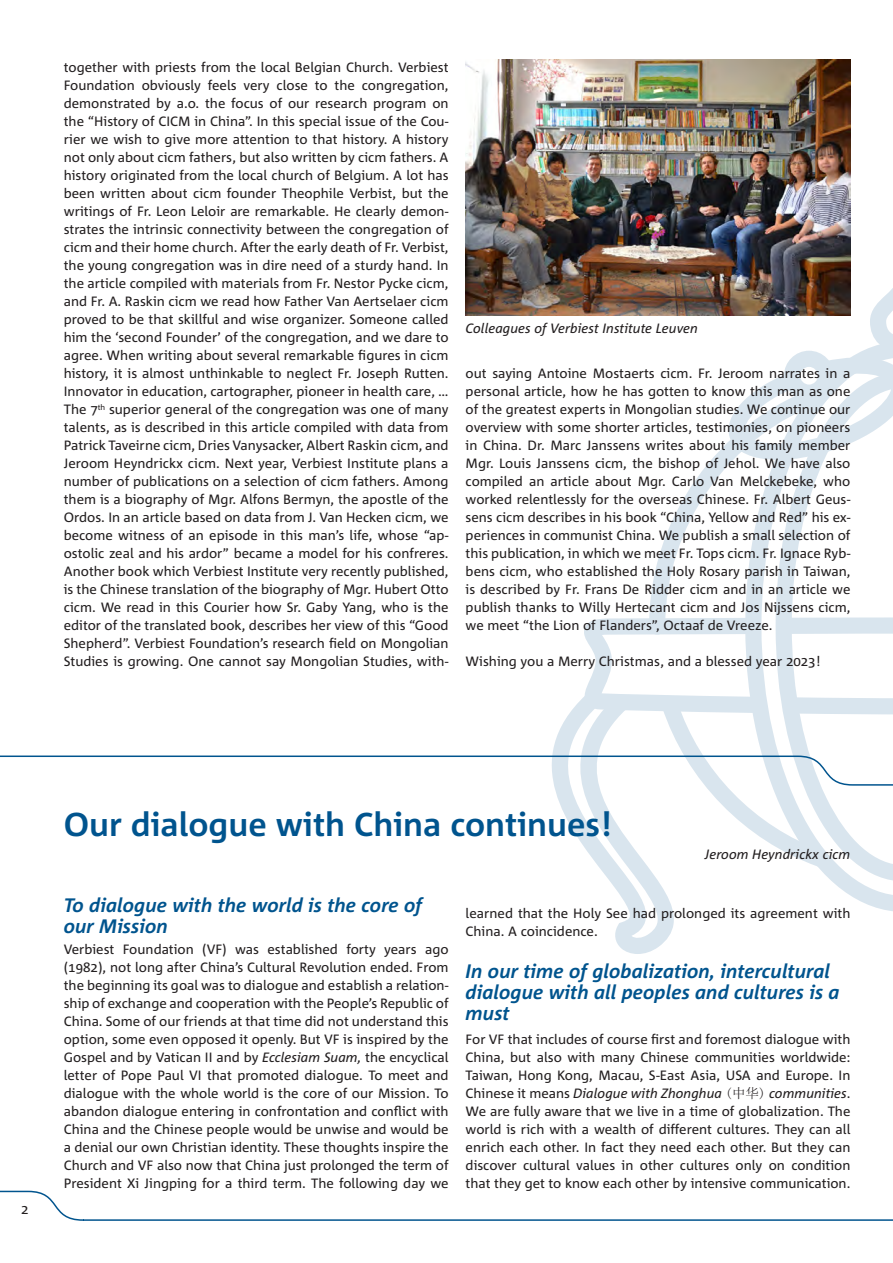
<style>
.page{position:relative;width:893px;height:1263px;background:#fff}
.page>*{position:absolute;margin:0;border:0;box-sizing:border-box;transform-origin:0 0}
.t1{font:700 33px "Corpid";color:#00548e}
.t2{font:italic 700 19.5px/21px "Corpid";color:#00548e}
.t3{font:13.5px/18px "Corpid";color:#231f20;text-align:justify}
.t4{font:italic 13.5px "Corpid";color:#231f20}
.s1{font-style:italic}
.s2{font-family:"Sim Sun"}
</style>
<div class="page">
<svg style="left:649px;top:447px;width:84px;height:170px"></svg>
<svg style="left:745px;top:460px;width:31px;height:157px"></svg>
<svg style="left:723px;top:275px;width:170px;height:185px"></svg>
<svg style="left:776px;top:371px;width:117px;height:246px"></svg>
<svg style="left:0;top:617px;width:893px;height:337px"></svg>
<img style="left:466px;top:60px;width:384px;height:256px">
<svg style="left:0;top:1190px;width:893px;height:31px"></svg>
<p class="t3" style="left:64px;top:58px;width:386px">together with priests from the local Belgian Church. Verbiest Foundation obviously feels very close to the congregation, demonstrated by a.o. the focus of our research program on the “History of CICM in China”. In this special issue of the Cou&shy;rier we wish to give more attention to that history. A history not only about cicm fathers, but also written by cicm fathers. A history originated from the local church of Belgium. A lot has been written about cicm founder Theophile Verbist, but the writings of Fr. Leon Leloir are remarkable. He clearly demon&shy;strates the intrinsic connectivity between the congregation of cicm and their home church. After the early death of Fr. Verbist, the young congregation was in dire need of a sturdy hand. In the article compiled with materials from Fr. Nestor Pycke cicm, and Fr. A. Raskin cicm we read how Father Van Aertselaer cicm proved to be that skillful and wise organizer. Someone called him the ‘second Founder’ of the congregation, and we dare to agree. When writing about several remarkable figures in cicm history, it is almost unthinkable to neglect Fr. Joseph Rutten.<br>Innovator in education, cartographer, pioneer in health care, … The 7<sup>th</sup> superior general of the congregation was one of many talents, as is described in this article compiled with data from Patrick Taveirne cicm, Dries Vanysacker, Albert Raskin cicm, and Jeroom Heyndrickx cicm. Next year, Verbiest Institute plans a number of publications on a selection of cicm fathers. Among them is a biography of Mgr. Alfons Bermyn, the apostle of the Ordos. In an article based on data from J. Van Hecken cicm, we become witness of an episode in this man’s life, whose “ap&shy;ostolic zeal and his ardor” became a model for his confreres.<br>Another book which Verbiest Institute very recently published, is the Chinese translation of the biography of Mgr. Hubert Otto cicm. We read in this Courier how Sr. Gaby Yang, who is the editor of the translated book, describes her view of this “Good Shepherd”. Verbiest Foundation’s research field on Mongolian Studies is growing. One cannot say Mongolian Studies, with-</p>
<p class="t4" style="left:466px;top:321px;width:234px">Colleagues of Verbiest Institute Leuven</p>
<p class="t3" style="left:466px;top:364px;width:386px">out saying Antoine Mostaerts cicm. Fr. Jeroom narrates in a personal article, how he has gotten to know this man as one of the greatest experts in Mongolian studies. We continue our overview with some shorter articles, testimonies, on pioneers in China. Dr. Marc Janssens writes about his family member Mgr. Louis Janssens cicm, the bishop of Jehol. We have also compiled an article about Mgr. Carlo Van Melckebeke, who worked relentlessly for the overseas Chinese. Fr. Albert Geus&shy;sens cicm describes in his book “China, Yellow and Red” his ex&shy;periences in communist China. We publish a small selection of this publication, in which we meet Fr. Tops cicm. Fr. Ignace Ryb&shy;bens cicm, who established the Holy Rosary parish in Taiwan, is described by Fr. Frans De Ridder cicm and in an article we publish thanks to Willy Hertecant cicm and Jos Nijssens cicm, we meet “the Lion of Flanders”, Octaaf de Vreeze.</p>
<p class="t3" style="left:466px;top:652px;width:356px">Wishing you a Merry Christmas, and a blessed year 2023!</p>
<h1 class="t1" style="left:64px;top:807px;width:550px">Our dialogue with China continues!</h1>
<p class="t4" style="left:705px;top:846px;width:147px">Jeroom Heyndrickx cicm</p>
<h2 class="t2" style="left:64px;top:895px;width:360px">To dialogue with the world is the core of our Mission</h2>
<p class="t3" style="left:64px;top:940px;width:386px">Verbiest Foundation (VF) was established forty years ago (1982), not long after China’s Cultural Revolution ended. From the beginning its goal was to dialogue and establish a relation&shy;ship of exchange and cooperation with the People’s Republic of China. Some of our friends at that time did not understand this option, some even opposed it openly. But VF is inspired by the Gospel and by Vatican II and by <span class="s1">Ecclesiam Suam,</span> the encyclical letter of Pope Paul VI that promoted dialogue. To meet and dialogue with the whole world is the core of our Mission. To abandon dialogue entering in confrontation and conflict with China and the Chinese people would be unwise and would be a denial our own Christian identity. These thoughts inspire the Church and VF also now that China just prolonged the term of President Xi Jingping for a third term. The following day we</p>
<p class="t3" style="left:466px;top:904px;width:386px">learned that the Holy See had prolonged its agreement with<br>China. A coincidence.</p>
<h2 class="t2" style="left:466px;top:961px;width:376px">In our time of globalization, intercultural dialogue with all peoples and cultures is a must</h2>
<p class="t3" style="left:466px;top:1030px;width:386px">For VF that includes of course first and foremost dialogue with China, but also with many Chinese communities worldwide:<br>Taiwan, Hong Kong, Macau, S-East Asia, USA and Europe. In Chinese it means <span class="s1">Dialogue with Zhonghua</span> <span class="s2">(中华)</span> <span class="s1">communities</span>.<br>We are fully aware that we live in a time of globalization. The world is rich with a wealth of different cultures. They can all enrich each other. In fact they need each other. But they can discover cultural values in other cultures only on condition that they get to know each other by intensive communication.</p>
</div>
